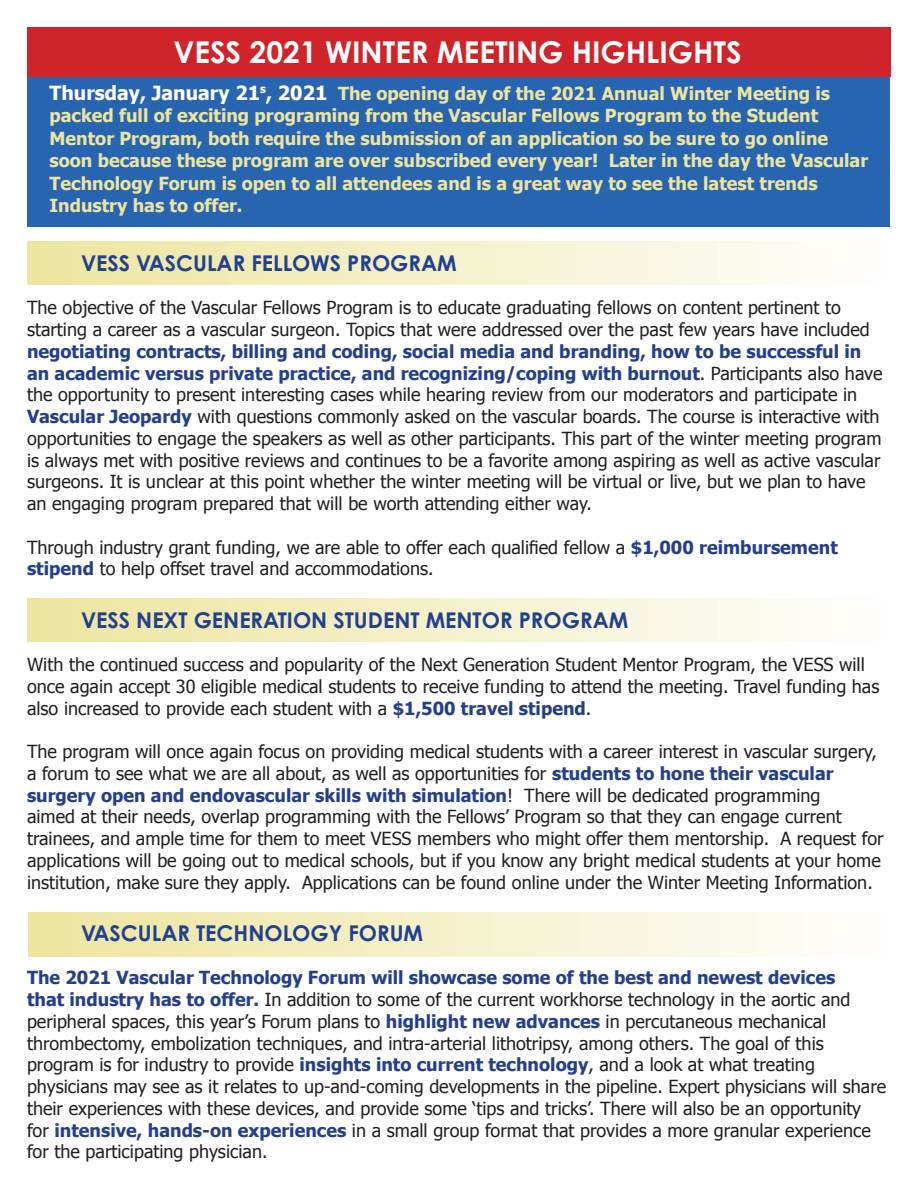
<style>
.page{position:relative;width:918px;height:1188px;background:#fff}
.page>*{position:absolute;margin:0;border:0;box-sizing:border-box;transform-origin:0 0}
.t1{font:700 30px "Century Gothic Pro";color:#fff}
.t2{font:700 21.75px "Century Gothic Pro";color:#23408f}
.t3{font:18px/21.8px "Tahoma";color:#231f20}
.t4{font:700 18px/22.5px "Tahoma";color:#ece59f}
.s1{font-size:19.5px;color:#fff}
.s2{font-weight:700;color:#253f8e}
</style>
<div class="page">
<div style="left:28px;top:72px;width:862px;height:154px;background:#2865b1"></div>
<div style="left:27px;top:27px;width:864px;height:49px;background:#d1232a"></div>
<div style="left:27px;top:241px;width:863px;height:44px;background:linear-gradient(to right,#ece59e,#fefefd)"></div>
<div style="left:27px;top:598px;width:863px;height:44px;background:linear-gradient(to right,#ece59e,#fefefd)"></div>
<div style="left:28px;top:912px;width:863px;height:44px;background:linear-gradient(to right,#ece59e,#fefefd)"></div>
<h1 class="t1" style="left:173px;top:34px;width:570px">VESS 2021 WINTER MEETING HIGHLIGHTS</h1>
<p class="t4" style="left:50px;top:81px;width:820px"><span class="s1">Thursday, January 21</span><sup>s</sup><span class="s1">, 2021</span> The opening day of the 2021 Annual Winter Meeting is packed full of exciting programing from the Vascular Fellows Program to the Student Mentor Program, both require the submission of an application so be sure to go online soon because these program are over subscribed every year! Later in the day the Vascular Technology Forum is open to all attendees and is a great way to see the latest trends Industry has to offer.</p>
<p class="t2" style="left:81px;top:250px;width:377px">VESS VASCULAR FELLOWS PROGRAM</p>
<p class="t3" style="left:27px;top:296px;width:844px">The objective of the Vascular Fellows Program is to educate graduating fellows on content pertinent to starting a career as a vascular surgeon. Topics that were addressed over the past few years have included</p>
<p class="t3" style="left:27px;top:340px;width:857px"><span class="s2">negotiating contracts, billing and coding, social media and branding, how to be successful in an academic versus private practice, and recognizing/coping with burnout</span>. Participants also have the opportunity to present interesting cases while hearing review from our moderators and participate in <span class="s2">Vascular Jeopardy</span> with questions commonly asked on the vascular boards. The course is interactive with opportunities to engage the speakers as well as other participants. This part of the winter meeting program is always met with positive reviews and continues to be a favorite among aspiring as well as active vascular surgeons. It is unclear at this point whether the winter meeting will be virtual or live, but we plan to have an engaging program prepared that will be worth attending either way.</p>
<p class="t3" style="left:27px;top:535px;width:812px">Through industry grant funding, we are able to offer each qualified fellow a <span class="s2">$1,000 reimbursement stipend</span> to help offset travel and accommodations.</p>
<p class="t2" style="left:81px;top:606px;width:549px">VESS NEXT GENERATION STUDENT MENTOR PROGRAM</p>
<p class="t3" style="left:27px;top:653px;width:854px">With the continued success and popularity of the Next Generation Student Mentor Program, the VESS will once again accept 30 eligible medical students to receive funding to attend the meeting. Travel funding has also increased to provide each student with a <span class="s2">$1,500 travel stipend</span>.</p>
<p class="t3" style="left:27px;top:740px;width:858px">The program will once again focus on providing medical students with a career interest in vascular surgery, a forum to see what we are all about, as well as opportunities for <span class="s2">students to hone their vascular surgery open and endovascular skills with simulation</span>! There will be dedicated programming<br>aimed at their needs, overlap programming with the Fellows’ Program so that they can engage current trainees, and ample time for them to meet VESS members who might offer them mentorship. A request for applications will be going out to medical schools, but if you know any bright medical students at your home institution, make sure they apply. Applications can be found online under the Winter Meeting Information.</p>
<p class="t2" style="left:81px;top:919px;width:344px">VASCULAR TECHNOLOGY FORUM</p>
<p class="t3" style="left:27px;top:966px;width:861px"><span class="s2">The 2021 Vascular Technology Forum will showcase some of the best and newest devices<br>that industry has to offer.</span> In addition to some of the current workhorse technology in the aortic and peripheral spaces, this year’s Forum plans to <span class="s2">highlight new advances</span> in percutaneous mechanical thrombectomy, embolization techniques, and intra-arterial lithotripsy, among others. The goal of this program is for industry to provide <span class="s2">insights into current technology</span>, and a look at what treating physicians may see as it relates to up-and-coming developments in the pipeline. Expert physicians will share their experiences with these devices, and provide some ‘tips and tricks’. There will also be an opportunity for <span class="s2">intensive, hands-on experiences</span> in a small group format that provides a more granular experience for the participating physician.</p>
</div>
